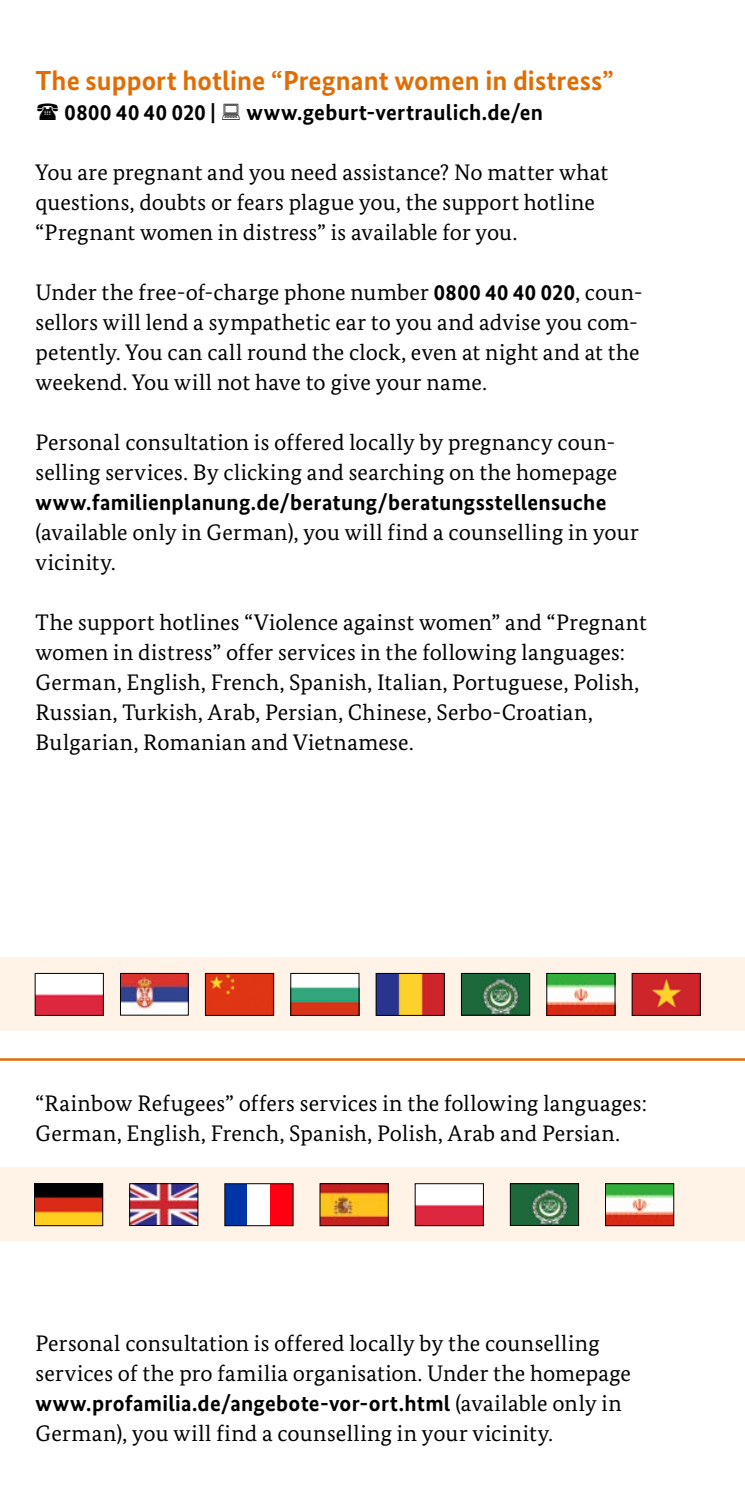
<style>
.page{position:relative;width:745px;height:1489px;background:#fff}
.page>*{position:absolute;margin:0;border:0;box-sizing:border-box;transform-origin:0 0}
.t1{font:700 27.5px "Bundes Sans";letter-spacing:.005em;color:#e06d04}
.t2{font:22.5px/30px "Bundes Serif";letter-spacing:.01em;color:#000}
.t3{font:700 22.5px "Bundes Sans";letter-spacing:.015em;color:#000}
.s1{font-family:"Bundes Sans";font-weight:700}
</style>
<div class="page">
<div style="left:0;top:1167px;width:744px;height:73px;background:#fff3e8"></div>
<img style="left:36px;top:1185px;width:65px;height:38px">
<div style="left:34px;top:1183px;width:69px;height:42px;border:1px solid #000"></div>
<img style="left:131px;top:1185px;width:65px;height:38px">
<div style="left:129px;top:1183px;width:69px;height:42px;border:1px solid #000"></div>
<img style="left:511px;top:1185px;width:65px;height:38px">
<div style="left:509px;top:1183px;width:69px;height:42px;border:1px solid #000"></div>
<div style="left:225px;top:1183px;width:22px;height:42px;background:#0035a8"></div>
<div style="left:270px;top:1183px;width:23px;height:42px;background:#ff0012"></div>
<div style="left:247px;top:1183px;width:23px;height:42px;background:#fff"></div>
<div style="left:224px;top:1183px;width:69px;height:42px;border:1px solid #000"></div>
<img style="left:606px;top:1185px;width:65px;height:38px">
<div style="left:604px;top:1183px;width:69px;height:42px;border:1px solid #000"></div>
<img style="left:321px;top:1185px;width:65px;height:38px">
<div style="left:319px;top:1183px;width:69px;height:42px;border:1px solid #000"></div>
<img style="left:416px;top:1185px;width:65px;height:38px">
<div style="left:414px;top:1183px;width:69px;height:42px;border:1px solid #000"></div>
<hr style="left:0;top:1058px;width:744px;height:2px;background:#e06d04">
<div style="left:0;top:957px;width:744px;height:73px;background:#fff3e8"></div>
<img style="left:463px;top:975px;width:64px;height:38px">
<div style="left:461px;top:973px;width:68px;height:42px;border:1px solid #000"></div>
<img style="left:548px;top:975px;width:65px;height:38px">
<div style="left:546px;top:973px;width:69px;height:42px;border:1px solid #000"></div>
<img style="left:377px;top:975px;width:65px;height:38px">
<div style="left:375px;top:973px;width:69px;height:42px;border:1px solid #000"></div>
<img style="left:633px;top:975px;width:65px;height:38px">
<div style="left:631px;top:973px;width:69px;height:42px;border:1px solid #000"></div>
<img style="left:207px;top:975px;width:65px;height:38px">
<div style="left:205px;top:973px;width:69px;height:42px;border:1px solid #000"></div>
<img style="left:122px;top:975px;width:64px;height:38px">
<div style="left:120px;top:973px;width:68px;height:42px;border:1px solid #000"></div>
<img style="left:37px;top:975px;width:65px;height:38px">
<div style="left:35px;top:973px;width:69px;height:42px;border:1px solid #000"></div>
<img style="left:292px;top:975px;width:65px;height:38px">
<div style="left:290px;top:973px;width:69px;height:42px;border:1px solid #000"></div>
<p class="t1" style="left:35px;top:64px;width:579px">The support hotline “Pregnant women in distress”</p>
<p class="t3" style="left:65px;top:99px;width:153px">0800 40 40 020 |</p>
<p class="t3" style="left:246px;top:99px;width:298px">www.geburt-vertraulich.de/en</p>
<p class="t2" style="left:35px;top:157px;width:573px">You are pregnant and you need assistance? No matter what questions, doubts or fears plague you, the support hotline “Pregnant women in distress” is available for you.</p>
<p class="t2" style="left:35px;top:277px;width:608px">Under the free-of-charge phone number <span class="s1">0800 40 40 020</span>, coun&shy;sellors will lend a sympathetic ear to you and advise you com&shy;petently. You can call round the clock, even at night and at the weekend. You will not have to give your name.</p>
<p class="t2" style="left:35px;top:427px;width:604px">Personal consultation is offered locally by pregnancy coun&shy;selling services. By clicking and searching on the homepage <span class="s1">www.familienplanung.de/beratung/beratungsstellensuche </span>(available only in German), you will find a counselling in your vicinity.</p>
<p class="t2" style="left:35px;top:607px;width:612px">The support hotlines “Violence against women” and “Pregnant women in distress” offer services in the following languages:<br>German, English, French, Spanish, Italian, Portuguese, Polish, Russian, Turkish, Arab, Persian, Chinese, Serbo-Croatian, Bulgarian, Romanian and Vietnamese.</p>
<p class="t2" style="left:35px;top:1087px;width:612px">“Rainbow Refugees” offers services in the following languages:<br>German, English, French, Spanish, Polish, Arab and Persian.</p>
<p class="t2" style="left:35px;top:1327px;width:596px">Personal consultation is offered locally by the counselling services of the pro familia organisation. Under the homepage <span class="s1">www.profamilia.de/angebote-vor-ort.html</span> (available only in German), you will find a counselling in your vicinity.</p>
</div>
